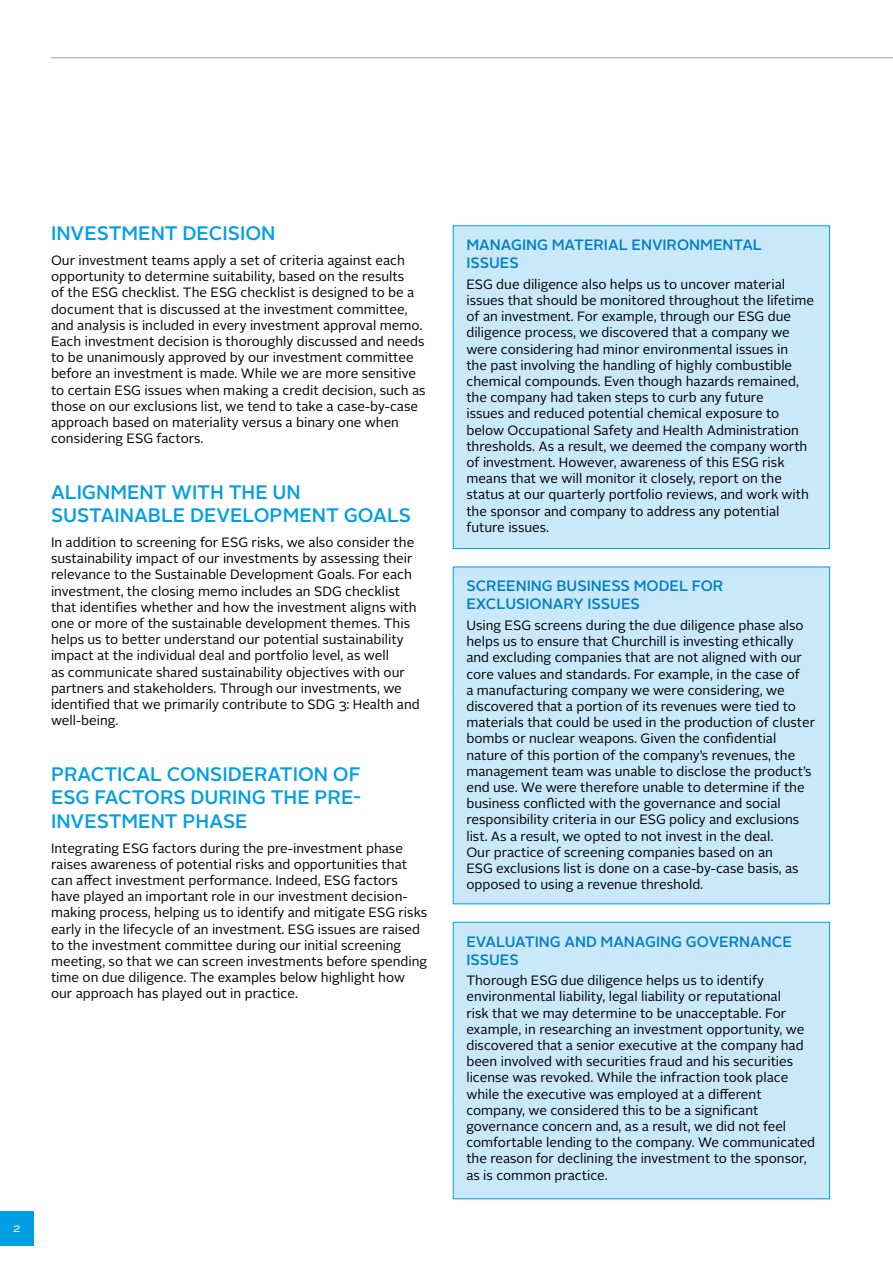
<style>
.page{position:relative;width:893px;height:1263px;background:#fff}
.page>*{position:absolute;margin:0;border:0;box-sizing:border-box;transform-origin:0 0}
.t1{font:500 19.5px/23.4px "Alright Sans";color:#009fe3}
.t2{font:500 15px/18px "Alright Sans";color:#007ec7}
.t3{font:13.5px/16.2px "Alright Sans";color:#000}
.t4{font:12px "Alright Sans";color:#fff}
</style>
<div class="page">
<hr style="left:51px;top:57px;width:842px;height:1px;background:#9d9d9c">
<div style="left:0;top:1212px;width:34px;height:34px;background:#009fe3"></div>
<div style="left:453px;top:226px;width:377px;height:323px;background:#c9e9fb"></div>
<div style="left:453px;top:225px;width:377px;height:324px;border:1px solid #009fe3"></div>
<div style="left:453px;top:567px;width:377px;height:337px;background:#c9e9fb"></div>
<div style="left:453px;top:567px;width:377px;height:337px;border:1px solid #009fe3"></div>
<div style="left:453px;top:922px;width:377px;height:277px;background:#c9e9fb"></div>
<div style="left:453px;top:922px;width:377px;height:277px;border:1px solid #009fe3"></div>
<h1 class="t1" style="left:51px;top:222px;width:226px">INVESTMENT DECISION</h1>
<p class="t3" style="left:51px;top:252px;width:376px">Our investment teams apply a set of criteria against each opportunity to determine suitability, based on the results<br>of the ESG checklist. The ESG checklist is designed to be a document that is discussed at the investment committee, and analysis is included in every investment approval memo.<br>Each investment decision is thoroughly discussed and needs to be unanimously approved by our investment committee before an investment is made. While we are more sensitive to certain ESG issues when making a credit decision, such as those on our exclusions list, we tend to take a case-by-case approach based on materiality versus a binary one when considering ESG factors.</p>
<h1 class="t1" style="left:51px;top:481px;width:361px">ALIGNMENT WITH THE UN<br>SUSTAINABLE DEVELOPMENT GOALS</h1>
<p class="t3" style="left:51px;top:534px;width:370px">In addition to screening for ESG risks, we also consider the sustainability impact of our investments by assessing their relevance to the Sustainable Development Goals. For each investment, the closing memo includes an SDG checklist that identifies whether and how the investment aligns with one or more of the sustainable development themes. This helps us to better understand our potential sustainability impact at the individual deal and portfolio level, as well<br>as communicate shared sustainability objectives with our partners and stakeholders. Through our investments, we identified that we primarily contribute to SDG 3: Health and well-being.</p>
<h1 class="t1" style="left:51px;top:763px;width:312px;text-align:justify">PRACTICAL CONSIDERATION OF ESG FACTORS DURING THE PRE-INVESTMENT PHASE</h1>
<p class="t3" style="left:51px;top:840px;width:378px">Integrating ESG factors during the pre-investment phase raises awareness of potential risks and opportunities that can affect investment performance. Indeed, ESG factors have played an important role in our investment decision&shy;making process, helping us to identify and mitigate ESG risks early in the lifecycle of an investment. ESG issues are raised to the investment committee during our initial screening meeting, so that we can screen investments before spending time on due diligence. The examples below highlight how our approach has played out in practice.</p>
<p class="t4" style="left:13px;top:1220px;width:9px">2</p>
<p class="t2" style="left:466px;top:236px;width:297px">MANAGING MATERIAL ENVIRONMENTAL<br>ISSUES</p>
<p class="t3" style="left:466px;top:276px;width:349px">ESG due diligence also helps us to uncover material issues that should be monitored throughout the lifetime of an investment. For example, through our ESG due diligence process, we discovered that a company we were considering had minor environmental issues in<br>the past involving the handling of highly combustible chemical compounds. Even though hazards remained, the company had taken steps to curb any future<br>issues and reduced potential chemical exposure to below Occupational Safety and Health Administration thresholds. As a result, we deemed the company worth of investment. However, awareness of this ESG risk means that we will monitor it closely, report on the status at our quarterly portfolio reviews, and work with the sponsor and company to address any potential future issues.</p>
<p class="t2" style="left:466px;top:577px;width:258px">SCREENING BUSINESS MODEL FOR<br>EXCLUSIONARY ISSUES</p>
<p class="t3" style="left:466px;top:617px;width:350px">Using ESG screens during the due diligence phase also helps us to ensure that Churchill is investing ethically and excluding companies that are not aligned with our core values and standards. For example, in the case of<br>a manufacturing company we were considering, we discovered that a portion of its revenues were tied to materials that could be used in the production of cluster bombs or nuclear weapons. Given the confidential nature of this portion of the company’s revenues, the management team was unable to disclose the product’s end use. We were therefore unable to determine if the business conflicted with the governance and social responsibility criteria in our ESG policy and exclusions list. As a result, we opted to not invest in the deal.<br>Our practice of screening companies based on an<br>ESG exclusions list is done on a case-by-case basis, as opposed to using a revenue threshold.</p>
<p class="t2" style="left:466px;top:933px;width:327px">EVALUATING AND MANAGING GOVERNANCE<br>ISSUES</p>
<p class="t3" style="left:466px;top:973px;width:350px">Thorough ESG due diligence helps us to identify environmental liability, legal liability or reputational<br>risk that we may determine to be unacceptable. For example, in researching an investment opportunity, we discovered that a senior executive at the company had been involved with securities fraud and his securities license was revoked. While the infraction took place while the executive was employed at a different company, we considered this to be a significant governance concern and, as a result, we did not feel comfortable lending to the company. We communicated the reason for declining the investment to the sponsor, as is common practice.</p>
</div>
